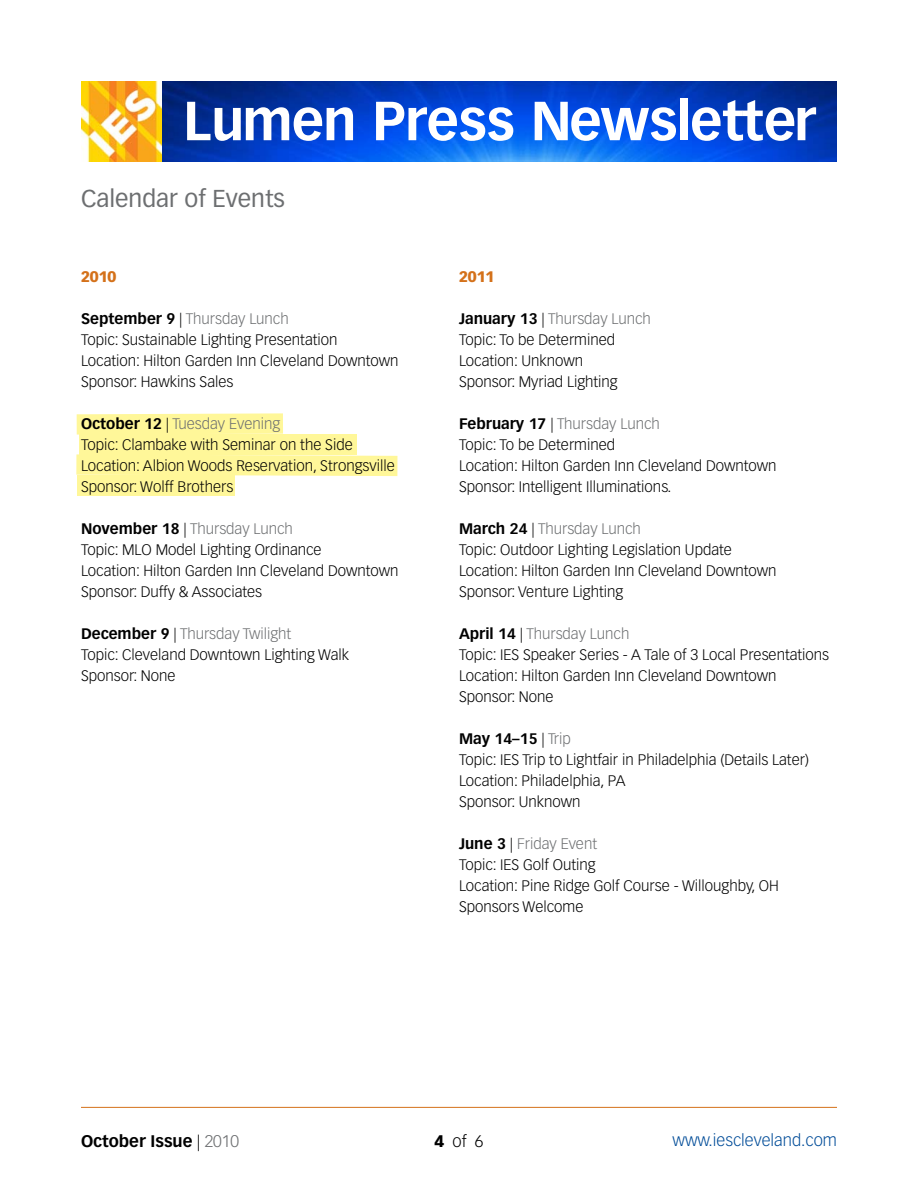
<style>
.page{position:relative;width:918px;height:1188px;background:#fff}
.page>*{position:absolute;margin:0;border:0;box-sizing:border-box;transform-origin:0 0}
.t1{font:700 54px "Vectora LH";letter-spacing:-.02em;color:#fff}
.t2{font:24px "Vectora LH";color:#6d6f71}
.t3{font:300 16.5px "Vectora LH";color:#004c98}
.t4{font:700 16.5px "Vectora LH";color:#000}
.t5{font:300 16.5px "Vectora LH";color:#000}
.t6{font:300 15px/21px "Vectora LH";color:#000}
.t7{font:900 15px "Vectora LH";color:#d4711a}
.s1{font-weight:700}
.s2{color:#6d6f71}
.s3{font-weight:300}
.s4{font-weight:300;color:#6d6f71}
.s5{font-weight:900}
</style>
<div class="page">
<div style="left:78px;top:475px;width:157px;height:20px;background:#fff799"></div>
<div style="left:76px;top:454px;width:321px;height:22px;background:#fff799"></div>
<div style="left:77px;top:413px;width:206px;height:22px;background:#fff799"></div>
<div style="left:79px;top:435px;width:277px;height:20px;background:#fff799"></div>
<hr style="left:81px;top:1107px;width:756px;height:1px;background:#d4711a">
<img style="left:81px;top:81px;width:756px;height:81px">
<h1 class="t1" style="left:183px;top:88px;width:634px">Lumen Press Newsletter</h1>
<h2 class="t2" style="left:81px;top:184px;width:206px">Calendar of Events</h2>
<p class="t7" style="left:81px;top:267px;width:37px">2010</p>
<p class="t6" style="left:81px;top:308px;width:319px"><span class="s1">September 9</span> | <span class="s2">Thursday Lunch<br></span>Topic: Sustainable Lighting Presentation Location: Hilton Garden Inn Cleveland Downtown Sponsor: Hawkins Sales</p>
<p class="t6" style="left:81px;top:413px;width:315px"><span class="s1">October 12</span> | <span class="s2">Tuesday Evening<br></span>Topic: Clambake with Seminar on the Side Location: Albion Woods Reservation, Strongsville Sponsor: Wolff Brothers</p>
<p class="t6" style="left:81px;top:518px;width:319px"><span class="s1">November 18</span> | <span class="s2">Thursday Lunch<br></span>Topic: MLO Model Lighting Ordinance<br>Location: Hilton Garden Inn Cleveland Downtown Sponsor: Duffy &amp; Associates</p>
<p class="t6" style="left:81px;top:623px;width:270px"><span class="s1">December 9</span> | <span class="s2">Thursday Twilight<br></span>Topic: Cleveland Downtown Lighting Walk<br>Sponsor: None</p>
<p class="t7" style="left:459px;top:267px;width:37px">2011</p>
<p class="t6" style="left:459px;top:308px;width:193px"><span class="s1">January 13</span> | <span class="s2">Thursday Lunch<br></span>Topic: To be Determined<br>Location: Unknown<br>Sponsor: Myriad Lighting</p>
<p class="t6" style="left:459px;top:413px;width:319px"><span class="s1">February 17</span> | <span class="s2">Thursday Lunch<br></span>Topic: To be Determined<br>Location: Hilton Garden Inn Cleveland Downtown Sponsor: Intelligent Illuminations.</p>
<p class="t6" style="left:459px;top:518px;width:319px"><span class="s1">March 24</span> | <span class="s2">Thursday Lunch<br></span>Topic: Outdoor Lighting Legislation Update Location: Hilton Garden Inn Cleveland Downtown Sponsor: Venture Lighting</p>
<p class="t6" style="left:459px;top:623px;width:372px"><span class="s1">April 14</span> | <span class="s2">Thursday Lunch<br></span>Topic: IES Speaker Series - A Tale of 3 Local Presentations Location: Hilton Garden Inn Cleveland Downtown Sponsor: None</p>
<p class="t6" style="left:459px;top:728px;width:351px"><span class="s1">May 14–15</span> | <span class="s2">Trip<br></span>Topic: IES Trip to Lightfair in Philadelphia (Details Later)<br>Location: Philadelphia, PA<br>Sponsor: Unknown</p>
<p class="t6" style="left:459px;top:833px;width:321px"><span class="s1">June 3</span> | <span class="s2">Friday Event<br></span>Topic: IES Golf Outing<br>Location: Pine Ridge Golf Course - Willoughby, OH<br>Sponsors Welcome</p>
<p class="t4" style="left:81px;top:1131px;width:160px">October Issue <span class="s3">|</span> <span class="s4">2010</span></p>
<p class="t5" style="left:435px;top:1132px;width:50px"><span class="s5">4</span>of6</p>
<p class="t3" style="left:673px;top:1131px;width:166px">www.iescleveland.com</p>
</div>
